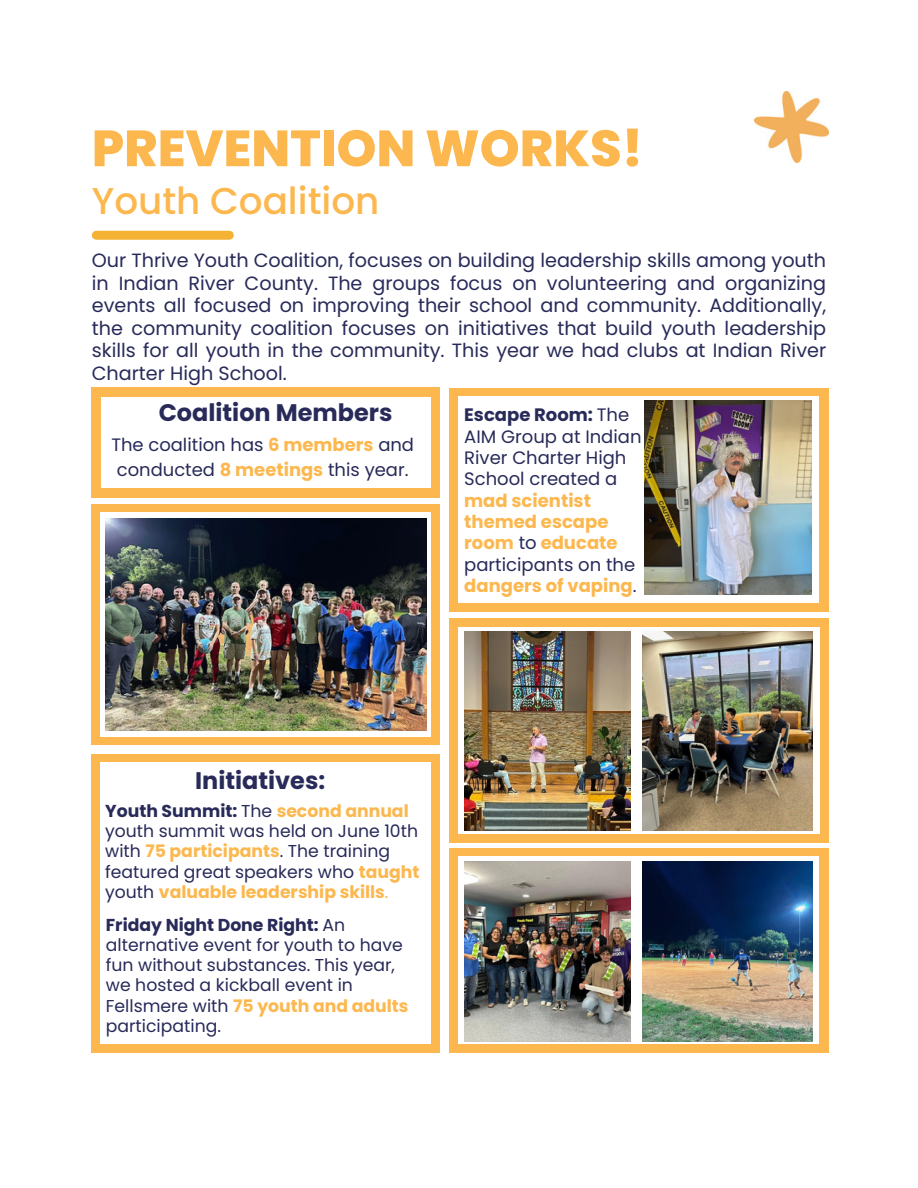
<style>
.page{position:relative;width:918px;height:1188px;background:#fff}
.page>*{position:absolute;margin:0;border:0;box-sizing:border-box;transform-origin:0 0}
.t1{font:800 50.85px "Poppins";color:#fcb84f}
.t2{font:500 37.35px "Poppins";color:#fcb84f}
.t3{font:700 24px "Poppins";color:#282a59}
.t4{font:19.2px/22.5px "Poppins";color:#282a59;text-align:justify}
.t5{font:18px/21.3px "Poppins";color:#282a59;text-align:center}
.t6{font:17.25px/20.2px "Poppins";color:#282a59}
.s1{font-weight:700;color:#fcb84f}
.s2{font-weight:700}
.s3{color:#fcb84f}
</style>
<div class="page">
<div style="left:96px;top:231px;width:133px;height:9px;background:#f4b335"></div>
<div style="left:92px;top:505px;width:348px;height:240px;background:#fcb84f"></div>
<div style="left:101px;top:513px;width:330px;height:224px;background:#fff"></div>
<div style="left:92px;top:388px;width:348px;height:110px;background:#fcb84f"></div>
<div style="left:101px;top:397px;width:329px;height:91px;background:#fff"></div>
<div style="left:92px;top:754px;width:348px;height:299px;background:#fcb84f"></div>
<div style="left:100px;top:763px;width:331px;height:281px;background:#fff"></div>
<div style="left:449px;top:388px;width:379px;height:223px;background:#fcb84f"></div>
<div style="left:458px;top:396px;width:361px;height:207px;background:#fff"></div>
<div style="left:449px;top:849px;width:379px;height:204px;background:#fcb84f"></div>
<div style="left:458px;top:857px;width:361px;height:187px;background:#fff"></div>
<img style="left:106px;top:518px;width:321px;height:213px">
<img style="left:464px;top:861px;width:167px;height:180px">
<img style="left:643px;top:861px;width:170px;height:180px">
<img style="left:645px;top:401px;width:166px;height:193px">
<div style="left:449px;top:618px;width:379px;height:224px;background:#fcb84f"></div>
<div style="left:458px;top:627px;width:361px;height:206px;background:#fff"></div>
<img style="left:464px;top:631px;width:167px;height:199px">
<img style="left:643px;top:631px;width:170px;height:199px">
<img style="left:755px;top:92px;width:73px;height:71px">
<h1 class="t1" style="left:92px;top:113px;width:553px">PREVENTION WORKS!</h1>
<p class="t2" style="left:92px;top:175px;width:289px">Youth Coalition</p>
<h2 class="t4" style="left:92px;top:250px;width:736px">Our Thrive Youth Coalition, focuses on building leadership skills among youth in Indian River County. The groups focus on volunteering and organizing events all focused on improving their school and community. Additionally, the community coalition focuses on initiatives that build youth leadership skills for all youth in the community. This year we had clubs at Indian River Charter High School.</h2>
<p class="t3" style="left:159px;top:396px;width:235px">Coalition Members</p>
<h4 class="t5" style="left:111px;top:432px;width:304px;line-height:24.8px">The coalition has <span class="s1">6 members</span> and conducted <span class="s1">8 meetings</span> this year.</h4>
<h3 class="t5" style="left:464px;top:404px;width:179px;text-align:left"><span class="s2">Escape Room:</span> The<br>AIM Group at Indian<br>River Charter High<br>School created a <span class="s1">mad scientist themed escape room</span> to <span class="s1">educate </span>participants on the <span class="s1">dangers of vaping</span>.</h3>
<h3 class="t3" style="left:195px;top:764px;width:131px">Initiatives:</h3>
<h4 class="t6" style="left:105px;top:801px;width:316px"><span class="s2">Youth Summit:</span> The <span class="s1">second annual </span>youth summit was held on June 10th with <span class="s1">75 participants</span>. The training featured great speakers who <span class="s1">taught </span>youth <span class="s1">valuable leadership skills</span><span class="s3">.</span></h4>
<p class="t6" style="left:106px;top:914px;width:304px"><span class="s2">Friday Night Done Right:</span> An alternative event for youth to have fun without substances. This year, we hosted a kickball event in<br>Fellsmere with <span class="s1">75 youth and adults </span>participating.</p>
</div>
